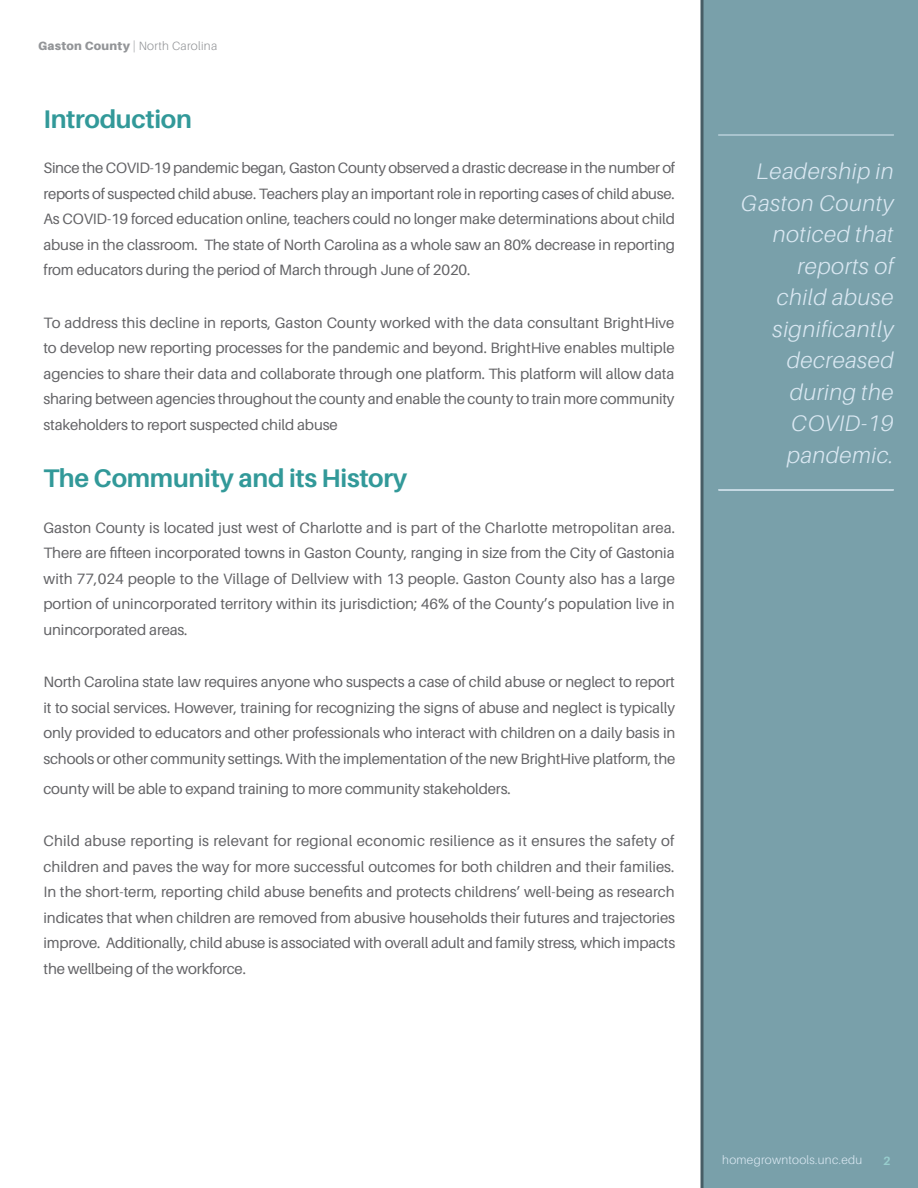
<style>
.page{position:relative;width:918px;height:1188px;background:#fff}
.page>*{position:absolute;margin:0;border:0;box-sizing:border-box;transform-origin:0 0}
.t1{font:700 25.5px "Aileron";letter-spacing:-.01em;color:#329999}
.call-out_white{font:italic 300 22.5px/31.5px "Aileron";letter-spacing:.025em;color:#dae8f2;text-align:right}
.main-text{font:15px/25.5px "Aileron";letter-spacing:-.01em;color:#636366;text-align:justify}
.t2{font:300 12px "Aileron";letter-spacing:.025em;color:#939598}
.t3{font:300 12px "Aileron";letter-spacing:.025em;color:#dae8f2}
.t4{font:700 12px "Aileron";color:#97cdcd}
.s1{font-weight:900}
</style>
<div class="page">
<div style="left:700px;top:0;width:218px;height:1188px;background:#79a0aa"></div>
<hr style="left:718px;top:489px;width:176px;height:1px;background:#dae9f2">
<hr style="left:718px;top:135px;width:176px;height:1px;background:#dae9f2">
<hr style="left:718px;top:490px;width:176px;height:1px;background:#dae8f2">
<p class="t2" style="left:38px;top:39px;width:181px"><span class="s1">Gaston County</span> | North Carolina</p>
<h1 class="t1" style="left:44px;top:105px;width:150px">Introduction</h1>
<p class="main-text" style="left:44px;top:156px;width:633px">Since the COVID-19 pandemic began, Gaston County observed a drastic decrease in the number of reports of suspected child abuse. Teachers play an important role in reporting cases of child abuse.<br>As COVID-19 forced education online, teachers could no longer make determinations about child abuse in the classroom. The state of North Carolina as a whole saw an 80% decrease in reporting from educators during the period of March through June of 2020.</p>
<p class="main-text" style="left:44px;top:310px;width:633px">To address this decline in reports, Gaston County worked with the data consultant BrightHive to develop new reporting processes for the pandemic and beyond. BrightHive enables multiple agencies to share their data and collaborate through one platform. This platform will allow data sharing between agencies throughout the county and enable the county to train more community stakeholders to report suspected child abuse</p>
<h1 class="t1" style="left:44px;top:464px;width:365px">The Community and its History</h1>
<p class="main-text" style="left:44px;top:515px;width:633px">Gaston County is located just west of Charlotte and is part of the Charlotte metropolitan area.<br>There are fifteen incorporated towns in Gaston County, ranging in size from the City of Gastonia with 77,024 people to the Village of Dellview with 13 people. Gaston County also has a large portion of unincorporated territory within its jurisdiction; 46% of the County’s population live in unincorporated areas.</p>
<p class="main-text" style="left:44px;top:669px;width:633px">North Carolina state law requires anyone who suspects a case of child abuse or neglect to report it to social services. However, training for recognizing the signs of abuse and neglect is typically only provided to educators and other professionals who interact with children on a daily basis in schools or other community settings. With the implementation of the new BrightHive platform, the</p>
<p class="main-text" style="left:44px;top:776px;width:469px">county will be able to expand training to more community stakeholders.</p>
<p class="main-text" style="left:44px;top:828px;width:633px">Child abuse reporting is relevant for regional economic resilience as it ensures the safety of children and paves the way for more successful outcomes for both children and their families.<br>In the short-term, reporting child abuse benefits and protects childrens’ well-being as research indicates that when children are removed from abusive households their futures and trajectories improve. Additionally, child abuse is associated with overall adult and family stress, which impacts the wellbeing of the workforce.</p>
<p class="call-out_white" style="left:741px;top:156px;width:154px">Leadership in<br>Gaston County noticed that reports of<br>child abuse significantly decreased during the<br>COVID-19 pandemic.</p>
<p class="t3" style="left:722px;top:1153px;width:141px">homegrowntools.unc.edu</p>
<p class="t4" style="left:883px;top:1154px;width:9px">2</p>
</div>
